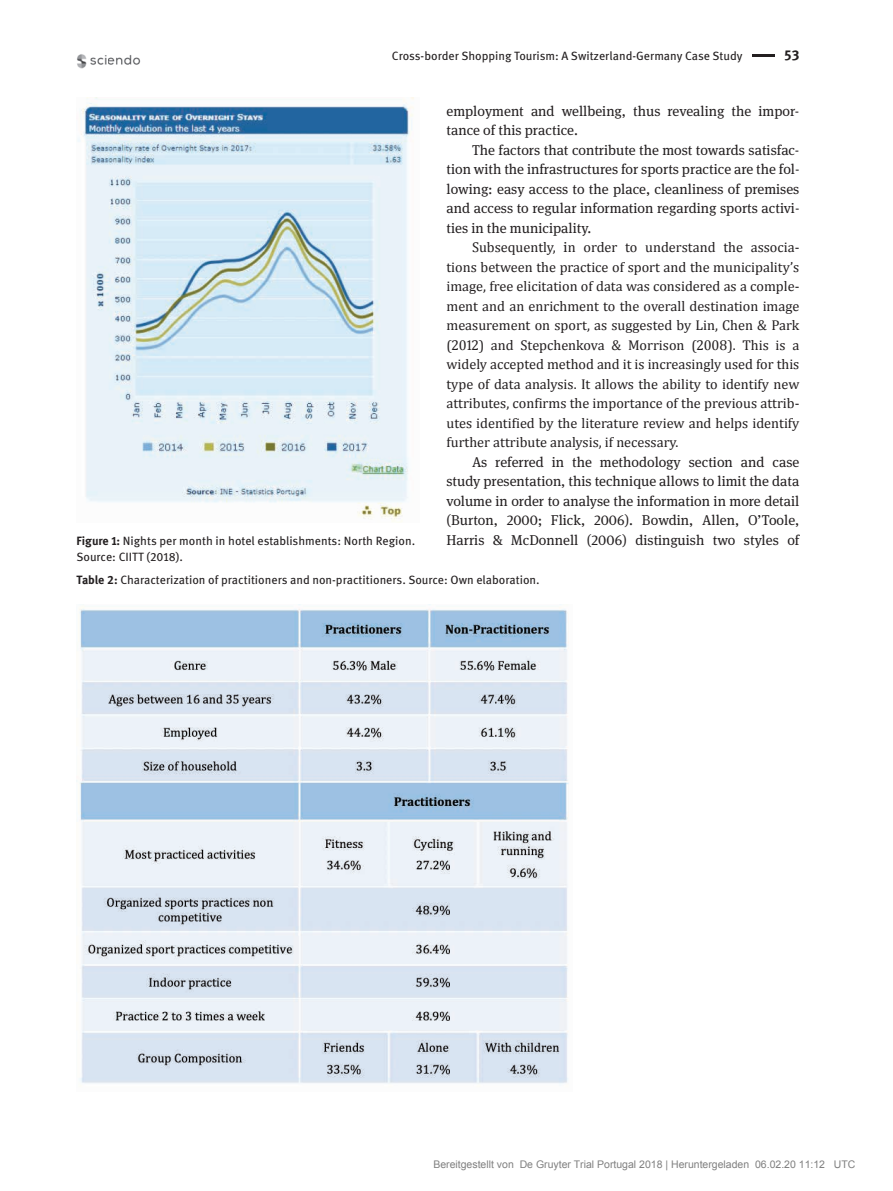
<style>
.page{position:relative;width:893px;height:1191px;background:#fff}
.page>*{position:absolute;margin:0;border:0;box-sizing:border-box;transform-origin:0 0}
.t1{font:14.25px/19.5px "Cambria";color:#231f20;text-align:justify}
.t2{font:14.25px/19.5px "DG Meta Serif Science";color:#231f20;text-align:justify}
.t3{font:700 14.25px "DG Meta Science";color:#231f20}
.t4{font:12px/22.5px "DG Meta Science";color:#231f20}
.t5{font:10.5px "Arial";color:#808080}
.s1{font-family:"DG Meta Serif Science"}
.s2{font-weight:700}
</style>
<div class="page">
<img style="left:77px;top:54px;width:64px;height:15px">
<hr style="left:752px;top:55px;width:23px;height:2px;background:#231f20">
<img style="left:77px;top:98px;width:337px;height:424px">
<img style="left:79px;top:606px;width:490px;height:478px">
<p class="t4" style="left:392px;top:44px;width:352px">Cross-border Shopping Tourism: A Switzerland-Germany Case Study</p>
<p class="t3" style="left:785px;top:44px;width:16px">53</p>
<p class="t2" style="left:446px;top:101px;width:354px">employment and wellbeing, thus revealing the impor&shy;tance of this practice.</p>
<p class="t2" style="left:446px;top:140px;width:354px;text-indent:26px">The factors that contribute the most towards satisfac&shy;tion with the infrastructures for sports practice are the fol&shy;lowing: easy access to the place, cleanliness of premises and access to regular information regarding sports activi&shy;ties in the municipality.</p>
<p class="t1" style="left:446px;top:237px;width:354px;text-indent:26px">Subsequently, <span class="s1">i</span>n order to understand the associa&shy;tions between the practice of sport and the municipality’s image, free elicitation of data was considered as a comple&shy;ment and an enrichment to the overall destination image measurement on sport, as suggested by Lin, Chen &amp; Park (2012) and Stepchenkova &amp; Morrison (2008). This is a widely accepted method and it is increasingly used for this type of data analysis. It allows the ability to identify new attributes, confirms the importance of the previous attrib&shy;utes identified by the literature review and helps identify further attribute analysis, if necessary.</p>
<p class="t2" style="left:446px;top:452px;width:354px;text-indent:26px">As referred in the methodology section and case study presentation, this technique allows to limit the data volume in order to analyse the information in more detail (Burton, 2000; Flick, 2006). Bowdin, Allen, O’Toole,</p>
<p class="t4" style="left:77px;top:529px;width:340px"><span class="s2">Figure 1:</span> Nights per month in hotel establishments: North Region.</p>
<p class="t2" style="left:446px;top:530px;width:354px">Harris &amp; McDonnell (2006) distinguish two styles of</p>
<p class="t4" style="left:77px;top:545px;width:465px">Source: CIITT (2018).<br><span class="s2">Table 2:</span> Characterization of practitioners and non-practitioners. Source: Own elaboration.</p>
<p class="t5" style="left:433px;top:1160px;width:424px">Bereitgestellt von De Gruyter Trial Portugal 2018 | Heruntergeladen 06.02.20 11:12 UTC</p>
</div>
